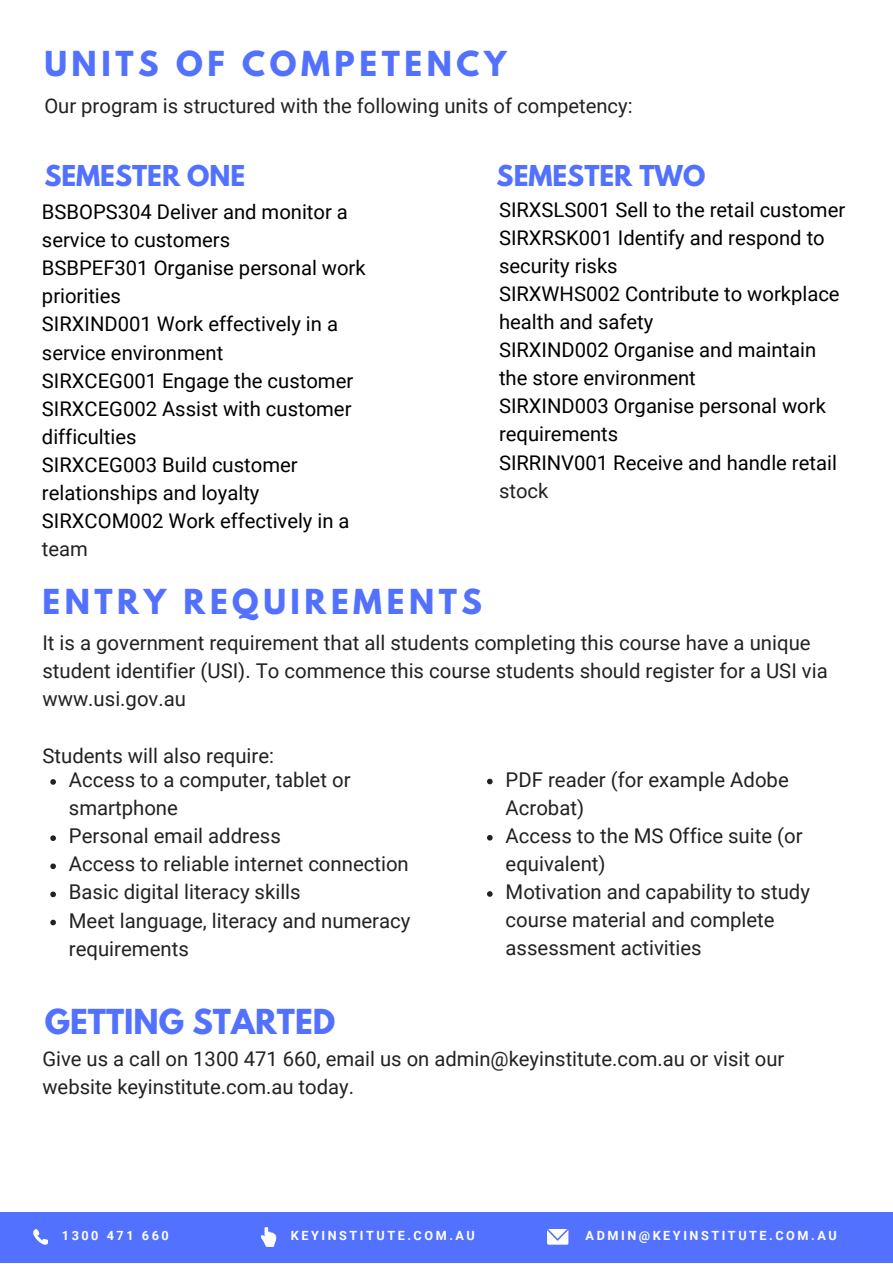
<style>
.page{position:relative;width:893px;height:1264px;background:#fff}
.page>*{position:absolute;margin:0;border:0;box-sizing:border-box;transform-origin:0 0}
.t1{font:700 30.45px "League Spartan";letter-spacing:.15em;color:#5271ff}
.t2{font:700 30.45px "League Spartan";color:#5271ff}
.t3{font:700 25.5px "League Spartan";color:#5271ff}
.t4{font:20.4px/28px "Roboto";color:#222}
.t5{font:20.25px/28px "Roboto";color:#000}
.t6{font:20.25px/28px "Roboto";color:#222}
.t7{font:700 12.6px "Roboto";letter-spacing:.2em;color:#fff}
</style>
<div class="page">
<div style="left:0;top:1212px;width:892px;height:50px;background:#5271ff"></div>
<svg style="left:33px;top:1229px;width:15px;height:15px"></svg>
<svg style="left:261px;top:1227px;width:15px;height:19px"></svg>
<svg style="left:547px;top:1229px;width:21px;height:15px"></svg>
<svg style="left:50px;top:779px;width:6px;height:5px"></svg>
<svg style="left:50px;top:835px;width:6px;height:6px"></svg>
<svg style="left:50px;top:863px;width:6px;height:6px"></svg>
<svg style="left:50px;top:891px;width:6px;height:6px"></svg>
<svg style="left:50px;top:919px;width:6px;height:6px"></svg>
<svg style="left:487px;top:778px;width:5px;height:6px"></svg>
<svg style="left:487px;top:835px;width:5px;height:5px"></svg>
<svg style="left:487px;top:891px;width:5px;height:5px"></svg>
<p class="t1" style="left:44px;top:48px;width:463px">UNITS OF COMPETENCY</p>
<p class="t6" style="left:44px;top:92px;width:589px">Our program is structured with the following units of competency:</p>
<p class="t3" style="left:44px;top:163px;width:202px">SEMESTER ONE</p>
<p class="t3" style="left:496px;top:163px;width:210px">SEMESTER TWO</p>
<p class="t5" style="left:42px;top:198px;width:307px">BSBOPS304 Deliver and monitor a service to customers</p>
<p class="t5" style="left:42px;top:254px;width:325px">BSBPEF301 Organise personal work</p>
<p class="t5" style="left:42px;top:282px;width:80px">priorities</p>
<p class="t5" style="left:42px;top:310px;width:297px">SIRXIND001 Work effectively in a</p>
<p class="t5" style="left:42px;top:338px;width:183px">service environment</p>
<p class="t5" style="left:42px;top:367px;width:313px">SIRXCEG001 Engage the customer</p>
<p class="t5" style="left:42px;top:395px;width:311px">SIRXCEG002 Assist with customer</p>
<p class="t5" style="left:42px;top:423px;width:96px">difficulties</p>
<p class="t5" style="left:42px;top:451px;width:257px">SIRXCEG003 Build customer</p>
<p class="t5" style="left:42px;top:479px;width:219px">relationships and loyalty</p>
<p class="t5" style="left:42px;top:507px;width:309px">SIRXCOM002 Work effectively in a</p>
<p class="t6" style="left:42px;top:535px;width:48px">team</p>
<p class="t5" style="left:499px;top:196px;width:348px">SIRXSLS001 Sell to the retail customer</p>
<p class="t5" style="left:499px;top:224px;width:327px">SIRXRSK001 Identify and respond to</p>
<p class="t5" style="left:499px;top:252px;width:120px">security risks</p>
<p class="t5" style="left:499px;top:280px;width:342px">SIRXWHS002 Contribute to workplace</p>
<p class="t5" style="left:499px;top:308px;width:156px">health and safety</p>
<p class="t5" style="left:499px;top:336px;width:318px">SIRXIND002 Organise and maintain</p>
<p class="t5" style="left:499px;top:364px;width:198px">the store environment</p>
<p class="t5" style="left:499px;top:392px;width:328px">SIRXIND003 Organise personal work</p>
<p class="t5" style="left:499px;top:420px;width:121px">requirements</p>
<p class="t5" style="left:499px;top:448px;width:339px">SIRRINV001 Receive and handle retail</p>
<p class="t6" style="left:499px;top:477px;width:51px">stock</p>
<p class="t1" style="left:42px;top:586px;width:441px">ENTRY REQUIREMENTS</p>
<p class="t4" style="left:42px;top:629px;width:786px">It is a government requirement that all students completing this course have a unique student identifier (USI). To commence this course students should register for a USI via www.usi.gov.au</p>
<p class="t4" style="left:42px;top:741px;width:233px">Students will also require:</p>
<p class="t4" style="left:69px;top:766px;width:283px">Access to a computer, tablet or smartphone</p>
<p class="t4" style="left:69px;top:822px;width:213px">Personal email address</p>
<p class="t4" style="left:69px;top:850px;width:341px">Access to reliable internet connection</p>
<p class="t4" style="left:69px;top:878px;width:233px">Basic digital literacy skills</p>
<p class="t4" style="left:69px;top:906px;width:343px">Meet language, literacy and numeracy requirements</p>
<p class="t4" style="left:505px;top:765px;width:285px">PDF reader (for example Adobe<br>Acrobat)</p>
<p class="t4" style="left:505px;top:821px;width:298px">Access to the MS Office suite (or equivalent)</p>
<p class="t4" style="left:505px;top:878px;width:306px">Motivation and capability to study course material and complete assessment activities</p>
<p class="t2" style="left:45px;top:1006px;width:292px">GETTING STARTED</p>
<p class="t6" style="left:42px;top:1045px;width:743px">Give us a call on 1300 471 660, email us on admin@keyinstitute.com.au or visit our website keyinstitute.com.au today.</p>
<p class="t7" style="left:62px;top:1227px;width:108px">1300 471 660</p>
<p class="t7" style="left:291px;top:1227px;width:186px">KEYINSTITUTE.COM.AU</p>
<p class="t7" style="left:585px;top:1227px;width:253px">ADMIN@KEYINSTITUTE.COM.AU</p>
</div>
